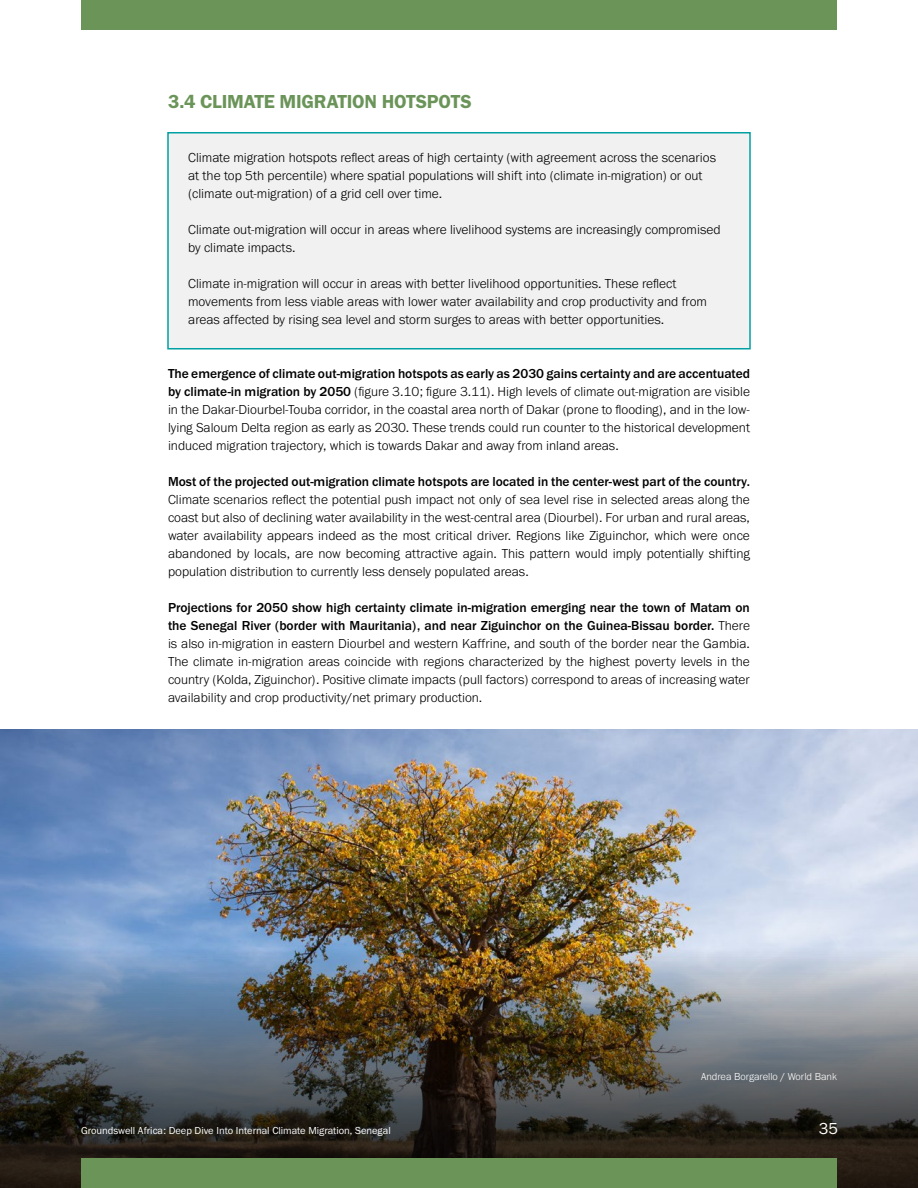
<style>
.page{position:relative;width:918px;height:1188px;background:#fff}
.page>*{position:absolute;margin:0;border:0;box-sizing:border-box;transform-origin:0 0}
.t1{font:19.5px "Franklin Gothic URW Dem";letter-spacing:-.01em;color:#6b9459}
.t2{font:16.5px "Franklin Gothic URW Boo";color:#fff}
.Main_body{font:300 13.5px/18px "Franklin Gothic URW";color:#000;text-align:justify}
.Figure{font:300 13.5px/18px "Franklin Gothic URW";color:#000}
.Main_body_bold_first{font:300 13.5px/18px "Franklin Gothic URW";color:#000;text-align:justify}
.t3{font:10.5px "Franklin Gothic URW Boo";color:#fff}
.Photo_Credit{font:300 10.5px "Franklin Gothic URW";color:#fff}
.s1{font-weight:500}
</style>
<div class="page">
<div style="left:167px;top:132px;width:584px;height:217px;background:#f1f1f2;border:2px solid #00a0a3"></div>
<img style="left:0;top:729px;width:918px;height:219px">
<img style="left:0;top:948px;width:918px;height:240px">
<div style="left:81px;top:0;width:756px;height:30px;background:#6b9459"></div>
<div style="left:81px;top:1158px;width:756px;height:30px;background:#6b9459"></div>
<p class="t1" style="left:168px;top:89px;width:305px">3.4 CLIMATE MIGRATION HOTSPOTS</p>
<p class="Figure" style="left:188px;top:148px;width:529px">Climate migration hotspots reflect areas of high certainty (with agreement across the scenarios at the top 5th percentile) where spatial populations will shift into (climate in-migration) or out (climate out-migration) of a grid cell over time.</p>
<p class="Figure" style="left:188px;top:220px;width:534px">Climate out-migration will occur in areas where livelihood systems are increasingly compromised by climate impacts.</p>
<p class="Figure" style="left:188px;top:274px;width:520px">Climate in-migration will occur in areas with better livelihood opportunities. These reflect movements from less viable areas with lower water availability and crop productivity and from areas affected by rising sea level and storm surges to areas with better opportunities.</p>
<p class="Main_body" style="left:168px;top:364px;width:584px"><span class="s1">The emergence of climate out-migration hotspots as early as 2030 gains certainty and are accentuated by climate-in migration by 2050</span> (figure 3.10; figure 3.11). High levels of climate out-migration are visible in the Dakar-Diourbel-Touba corridor, in the coastal area north of Dakar (prone to flooding), and in the low&shy;lying Saloum Delta region as early as 2030. These trends could run counter to the historical development induced migration trajectory, which is towards Dakar and away from inland areas.</p>
<p class="Main_body" style="left:168px;top:472px;width:584px"><span class="s1">Most of the projected out-migration climate hotspots are located in the center-west part of the country.<br></span>Climate scenarios reflect the potential push impact not only of sea level rise in selected areas along the coast but also of declining water availability in the west-central area (Diourbel). For urban and rural areas, water availability appears indeed as the most critical driver. Regions like Ziguinchor, which were once abandoned by locals, are now becoming attractive again. This pattern would imply potentially shifting population distribution to currently less densely populated areas.</p>
<p class="Main_body_bold_first" style="left:168px;top:598px;width:584px"><span class="s1">Projections for 2050 show high certainty climate in-migration emerging near the town of Matam on the Senegal River (border with Mauritania), and near Ziguinchor on the Guinea-Bissau border.</span> There is also in-migration in eastern Diourbel and western Kaffrine, and south of the border near the Gambia.<br>The climate in-migration areas coincide with regions characterized by the highest poverty levels in the country (Kolda, Ziguinchor). Positive climate impacts (pull factors) correspond to areas of increasing water availability and crop productivity/net primary production.</p>
<p class="Photo_Credit" style="left:701px;top:1070px;width:137px">Andrea Borgarello / World Bank</p>
<p class="t3" style="left:81px;top:1124px;width:311px">Groundswell Africa: Deep Dive Into Internal Climate Migration, Senegal</p>
<p class="t2" style="left:819px;top:1118px;width:21px">35</p>
</div>
